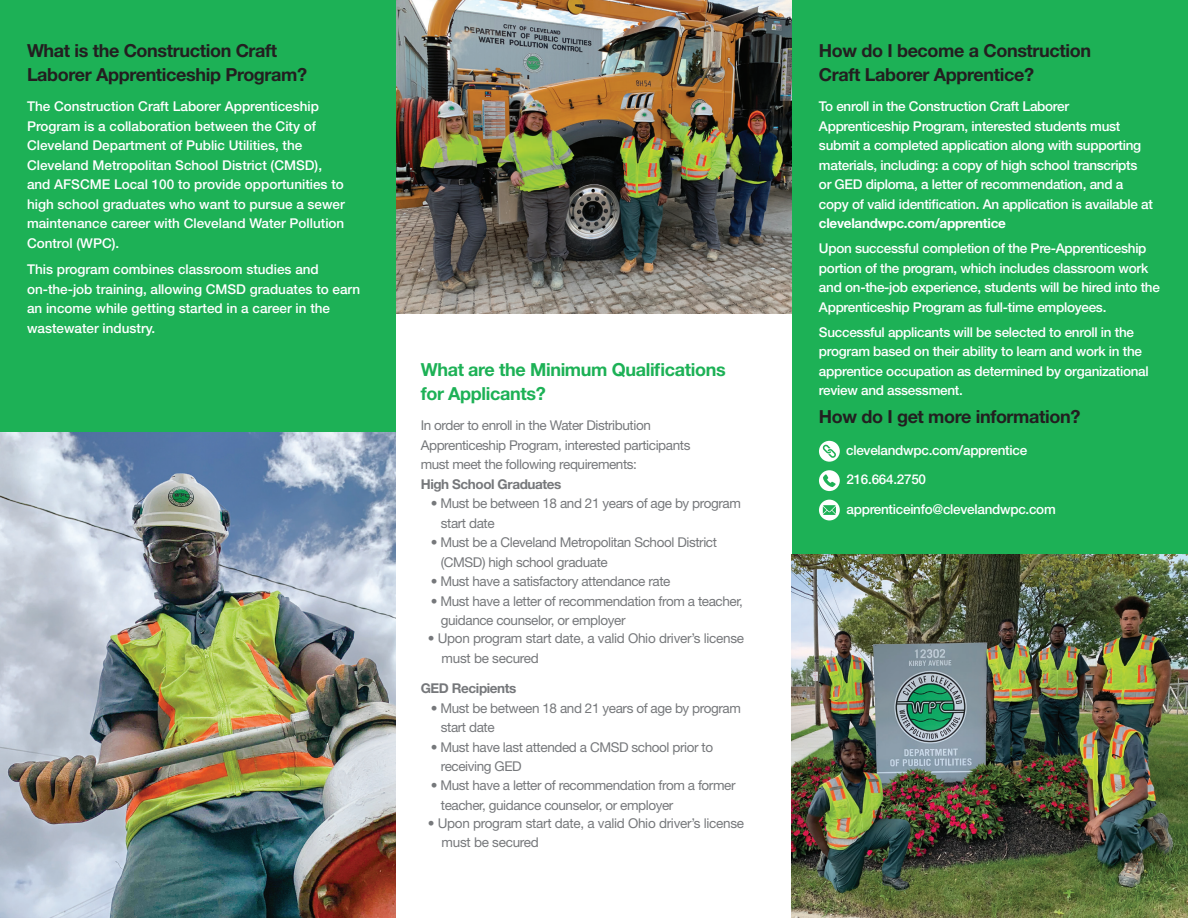
<style>
.page{position:relative;width:1188px;height:918px;background:#fff}
.page>*{position:absolute;margin:0;border:0;box-sizing:border-box;transform-origin:0 0}
.t1{font:700 18px/24px "Helvetica Neue LT Std";letter-spacing:-.02em;color:#231f20}
.t2{font:700 18px/24px "Helvetica Neue LT Std";letter-spacing:-.02em;color:#1db156}
.t3{font:500 13.5px/19.5px "Helvetica Neue LT Std";letter-spacing:-.02em;color:#fff}
.t4{font:13.5px/19.5px "Helvetica Neue LT Std";letter-spacing:-.03em;color:#76787b}
.t5{font:500 13.5px/19.5px "Helvetica Neue LT Std";color:#fff}
.t6{font:13.5px/19.5px "Helvetica Neue";letter-spacing:-.02em;color:#76787b}
.t7{font:700 13.5px "Helvetica Neue LT Std";letter-spacing:-.03em;color:#76787b}
.t8{font:700 13.5px "Helvetica Neue LT Std";letter-spacing:-.02em;color:#fff}
</style>
<div class="page">
<div style="left:792px;top:0;width:396px;height:717px;background:#1db156"></div>
<img style="left:792px;top:554px;width:396px;height:364px">
<img style="left:396px;top:0;width:396px;height:313px">
<div style="left:0;top:0;width:396px;height:469px;background:#1db156"></div>
<div style="left:819px;top:441px;width:21px;height:21px;background:#fff;border-radius:50%"></div>
<svg style="left:823px;top:445px;width:13px;height:13px"></svg>
<div style="left:819px;top:470px;width:21px;height:21px;background:#fff;border-radius:50%"></div>
<svg style="left:823px;top:474px;width:13px;height:13px"></svg>
<div style="left:819px;top:500px;width:21px;height:20px;background:#fff;border-radius:50%"></div>
<svg style="left:823px;top:505px;width:13px;height:10px"></svg>
<img style="left:0;top:432px;width:396px;height:486px">
<h1 class="t1" style="left:27px;top:38px;width:282px">What is the Construction Craft<br>Laborer Apprenticeship Program?</h1>
<p class="t5" style="left:27px;top:97px;width:319px">The Construction Craft Laborer Apprenticeship Program is a collaboration between the City of Cleveland Department of Public Utilities, the Cleveland Metropolitan School District (CMSD), and AFSCME Local 100 to provide opportunities to high school graduates who want to pursue a sewer maintenance career with Cleveland Water Pollution Control (WPC).</p>
<p class="t5" style="left:27px;top:259px;width:335px">This program combines classroom studies and on-the-job training, allowing CMSD graduates to earn an income while getting started in a career in the wastewater industry.</p>
<h1 class="t2" style="left:421px;top:357px;width:307px">What are the Minimum Qualifications for Applicants?</h1>
<p class="t4" style="left:421px;top:416px;width:271px">In order to enroll in the Water Distribution<br>Apprenticeship Program, interested participants must meet the following requirements:</p>
<p class="t7" style="left:421px;top:476px;width:142px">High School Graduates</p>
<p class="t4" style="left:441px;top:494px;width:302px;text-indent:-10px">• Must be between 18 and 21 years of age by program start date</p>
<p class="t4" style="left:441px;top:533px;width:278px;text-indent:-10px">• Must be a Cleveland Metropolitan School District (CMSD) high school graduate</p>
<p class="t4" style="left:431px;top:572px;width:241px">• Must have a satisfactory attendance rate</p>
<p class="t4" style="left:441px;top:591px;width:304px;text-indent:-10px">• Must have a letter of recommendation from a teacher, guidance counselor, or employer</p>
<p class="t6" style="left:442px;top:629px;width:304px;text-indent:-14px">• Upon program start date, a valid Ohio driver’s license must be secured</p>
<p class="t7" style="left:421px;top:680px;width:97px">GED Recipients</p>
<p class="t4" style="left:441px;top:698px;width:302px;text-indent:-10px">• Must be between 18 and 21 years of age by program start date</p>
<p class="t4" style="left:441px;top:737px;width:274px;text-indent:-10px">• Must have last attended a CMSD school prior to receiving GED</p>
<p class="t4" style="left:441px;top:776px;width:296px;text-indent:-10px">• Must have a letter of recommendation from a former teacher, guidance counselor, or employer</p>
<p class="t6" style="left:442px;top:813px;width:304px;text-indent:-14px">• Upon program start date, a valid Ohio driver’s license must be secured</p>
<h1 class="t1" style="left:819px;top:38px;width:274px">How do I become a Construction<br>Craft Laborer Apprentice?</h1>
<p class="t3" style="left:819px;top:97px;width:336px">To enroll in the Construction Craft Laborer Apprenticeship Program, interested students must submit a completed application along with supporting materials, including: a copy of high school transcripts or GED diploma, a letter of recommendation, and a copy of valid identification. An application is available at</p>
<p class="t8" style="left:819px;top:215px;width:188px">clevelandwpc.com/apprentice</p>
<p class="t3" style="left:819px;top:239px;width:342px">Upon successful completion of the Pre-Apprenticeship portion of the program, which includes classroom work and on-the-job experience, students will be hired into the Apprenticeship Program as full-time employees.</p>
<p class="t3" style="left:819px;top:322px;width:331px">Successful applicants will be selected to enroll in the program based on their ability to learn and work in the apprentice occupation as determined by organizational review and assessment.</p>
<h1 class="t1" style="left:819px;top:404px;width:263px">How do I get more information?</h1>
<p class="t3" style="left:846px;top:435px;width:211px;line-height:29.4px">clevelandwpc.com/apprentice<br>216.664.2750 apprenticeinfo@clevelandwpc.com</p>
</div>
